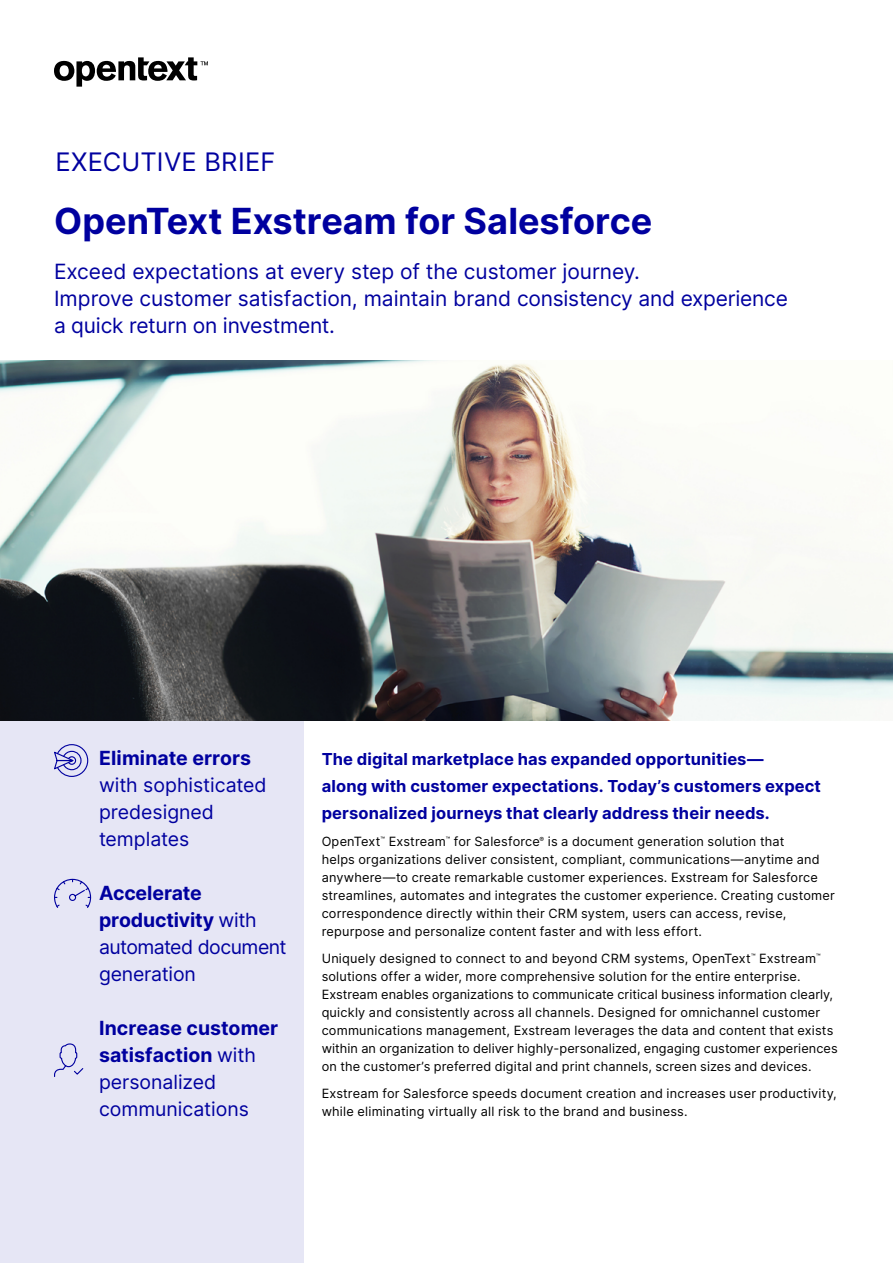
<style>
.page{position:relative;width:893px;height:1263px;background:#fff}
.page>*{position:absolute;margin:0;border:0;box-sizing:border-box;transform-origin:0 0}
.t1{font:700 36px "Inter";color:#00009f}
.Document_type{font:25.5px "Inter";letter-spacing:.01em;color:#00009f}
.t2{font:21px/27px "Inter";letter-spacing:-.01em;color:#00009f}
.Sidebar_Stat{font:19.5px/27px "Inter";letter-spacing:-.005em;color:#00009f}
.Sidebar_Stat-2{font:19.5px/27px "Inter";letter-spacing:-.025em;color:#00009f}
.Introduction_Paragra{font:700 16.5px/27px "Inter";letter-spacing:.005em;color:#00009f}
.Body{font:12.75px/18px "Inter";letter-spacing:.015em;color:#000}
.s1{font-weight:700}
</style>
<div class="page">
<div style="left:0;top:720px;width:304px;height:543px;background:#e6e6f5"></div>
<img style="left:0;top:360px;width:893px;height:360px">
<svg style="left:54px;top:1043px;width:30px;height:34px"></svg>
<svg style="left:54px;top:878px;width:38px;height:30px"></svg>
<svg style="left:54px;top:744px;width:35px;height:33px"></svg>
<svg style="left:54px;top:57px;width:154px;height:30px"></svg>
<p class="Document_type" style="left:55px;top:143px;width:221px">EXECUTIVE BRIEF</p>
<h1 class="t1" style="left:54px;top:195px;width:600px">OpenText Exstream for Salesforce</h1>
<h2 class="t2" style="left:54px;top:257px;width:735px">Exceed expectations at every step of the customer journey.<br>Improve customer satisfaction, maintain brand consistency and experience a quick return on investment.</h2>
<p class="Sidebar_Stat" style="left:99px;top:744px;width:169px"><span class="s1">Eliminate errors </span>with sophisticated predesigned templates</p>
<p class="Sidebar_Stat-2" style="left:99px;top:879px;width:189px"><span class="s1">Accelerate productivity</span> with automated document generation</p>
<p class="Sidebar_Stat" style="left:99px;top:1014px;width:181px"><span class="s1">Increase customer satisfaction</span> with personalized communications</p>
<p class="Introduction_Paragra" style="left:322px;top:745px;width:501px">The digital marketplace has expanded opportunities—<br>along with customer expectations. Today’s customers expect personalized journeys that clearly address their needs.</p>
<p class="Body" style="left:322px;top:832px;width:515px">OpenText<sup>™</sup> Exstream<sup>™</sup> for Salesforce<sup>®</sup> is a document generation solution that<br>helps organizations deliver consistent, compliant, communications—anytime and anywhere—to create remarkable customer experiences. Exstream for Salesforce streamlines, automates and integrates the customer experience. Creating customer correspondence directly within their CRM system, users can access, revise, repurpose and personalize content faster and with less effort.</p>
<p class="Body" style="left:322px;top:949px;width:517px">Uniquely designed to connect to and beyond CRM systems, OpenText<sup>™</sup> Exstream<sup>™ </sup>solutions offer a wider, more comprehensive solution for the entire enterprise.<br>Exstream enables organizations to communicate critical business information clearly, quickly and consistently across all channels. Designed for omnichannel customer communications management, Exstream leverages the data and content that exists within an organization to deliver highly-personalized, engaging customer experiences on the customer’s preferred digital and print channels, screen sizes and devices.</p>
<p class="Body" style="left:322px;top:1084px;width:517px">Exstream for Salesforce speeds document creation and increases user productivity, while eliminating virtually all risk to the brand and business.</p>
</div>
